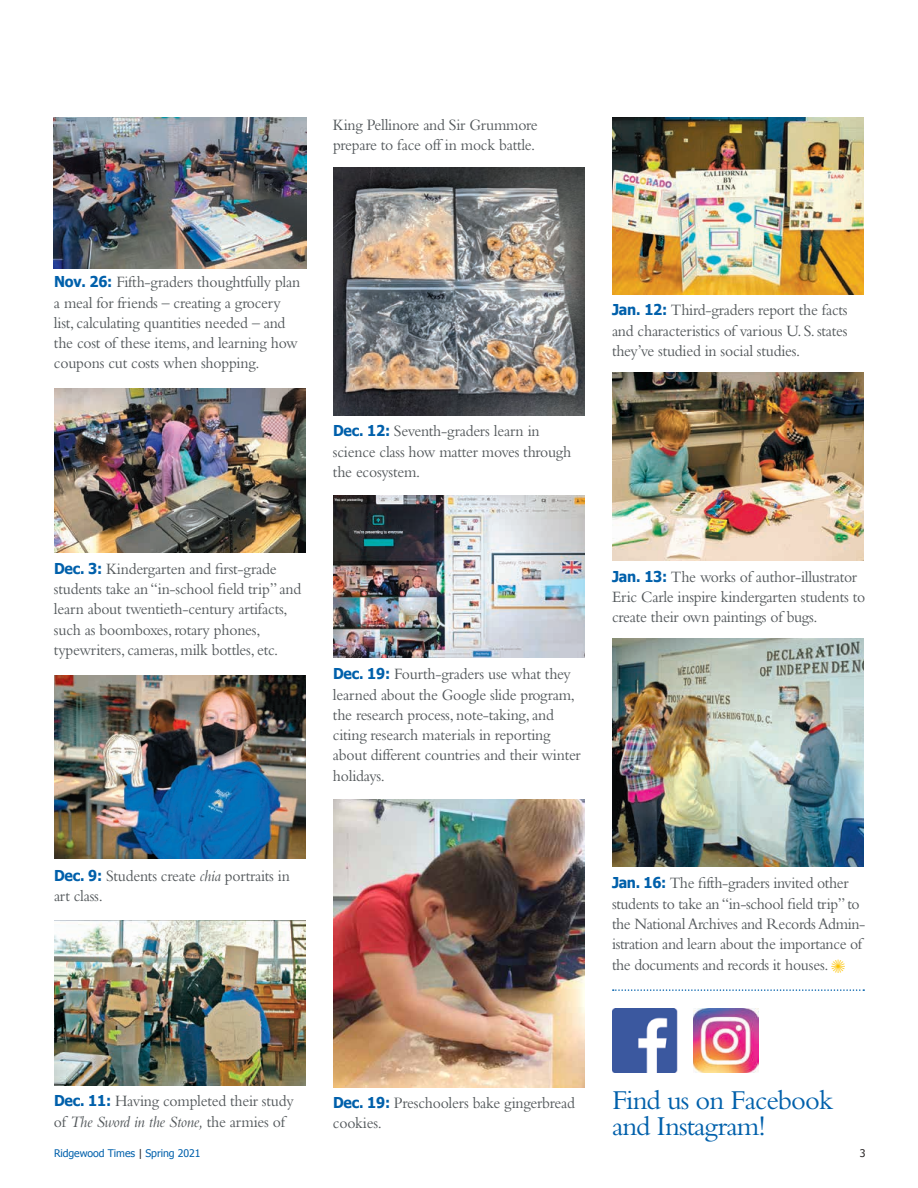
<style>
.page{position:relative;width:918px;height:1188px;background:#fff}
.page>*{position:absolute;margin:0;border:0;box-sizing:border-box;transform-origin:0 0}
.t1{font:28.5px/25.5px "Bembo";letter-spacing:-.03em;color:#0060ab}
.t2{font:16.5px/20.2px "Bembo";letter-spacing:-.015em;color:#52575a;scale:.95 1}
.t3{font:10.5px "Tahoma";letter-spacing:-.005em;color:#0060ab}
.t4{font:10.5px "Tahoma";color:#231f20}
.s1{font-family:"Tahoma";font-weight:700;font-size:15px;color:#0060ab}
.s2{font-style:italic}
.s3{color:#231f20}
</style>
<div class="page">
<img style="left:53px;top:117px;width:253px;height:151px">
<img style="left:54px;top:388px;width:252px;height:165px">
<img style="left:54px;top:675px;width:252px;height:183px">
<img style="left:54px;top:921px;width:252px;height:164px">
<img style="left:333px;top:167px;width:252px;height:249px">
<img style="left:333px;top:495px;width:252px;height:163px">
<img style="left:333px;top:799px;width:252px;height:288px">
<img style="left:612px;top:117px;width:252px;height:177px">
<img style="left:612px;top:372px;width:252px;height:188px">
<img style="left:612px;top:639px;width:252px;height:228px">
<img style="left:612px;top:1008px;width:66px;height:65px">
<img style="left:693px;top:1008px;width:65px;height:65px">
<svg style="left:613px;top:989px;width:251px;height:2px"></svg>
<p class="t2" style="left:333px;top:114px;width:217px">King Pellinore and Sir Grummore prepare to face off in mock battle.</p>
<p class="t2" style="left:54px;top:272px;width:261px"><span class="s1">Nov. 26:</span> Fifth-graders thoughtfully plan a meal for friends – creating a grocery list, calculating quantities needed – and the cost of these items, and learning how coupons cut costs when shopping.</p>
<p class="t2" style="left:333px;top:421px;width:252px"><span class="s1">Dec. 12:</span> Seventh-graders learn in science class how matter moves through the ecosystem.</p>
<p class="t2" style="left:612px;top:300px;width:250px;text-align:justify"><span class="s1">Jan. 12:</span> Third-graders report the facts and characteristics of various U. S. states they’ve studied in social studies.</p>
<p class="t2" style="left:54px;top:558px;width:262px"><span class="s1">Dec. 3:</span> Kindergarten and first-grade students take an “in-school field trip” and learn about twentieth-century artifacts, such as boomboxes, rotary phones, typewriters, cameras, milk bottles, etc.</p>
<p class="t2" style="left:333px;top:664px;width:262px"><span class="s1">Dec. 19:</span> Fourth-graders use what they learned about the Google slide program, the research process, note-taking, and citing research materials in reporting about different countries and their winter holidays.</p>
<p class="t2" style="left:612px;top:566px;width:268px"><span class="s1">Jan. 13:</span> The works of author-illustrator<br>Eric Carle inspire kindergarten students to create their own paintings of bugs.</p>
<p class="t2" style="left:54px;top:865px;width:250px"><span class="s1">Dec. 9:</span> Students create <span class="s2">chia</span> portraits in art class.</p>
<p class="t2" style="left:612px;top:873px;width:268px"><span class="s1">Jan. 16:</span> The fifth-graders invited other students to take an “in-school field trip” to the National Archives and Records Admin&shy;istration and learn about the importance of the documents and records it houses.</p>
<p class="t2" style="left:54px;top:1091px;width:254px"><span class="s1">Dec. 11:</span> Having completed their study of <span class="s2">The Sword in the Stone,</span> the armies of</p>
<p class="t2" style="left:333px;top:1092px;width:256px"><span class="s1">Dec. 19:</span> Preschoolers bake gingerbread cookies.</p>
<h1 class="t1" style="left:612px;top:1087px;width:223px">Find us on Facebook and Instagram!</h1>
<p class="t3" style="left:54px;top:1146px;width:148px">Ridgewood Times <span class="s3">|</span> Spring 2021</p>
<p class="t4" style="left:860px;top:1146px;width:7px">3</p>
</div>
